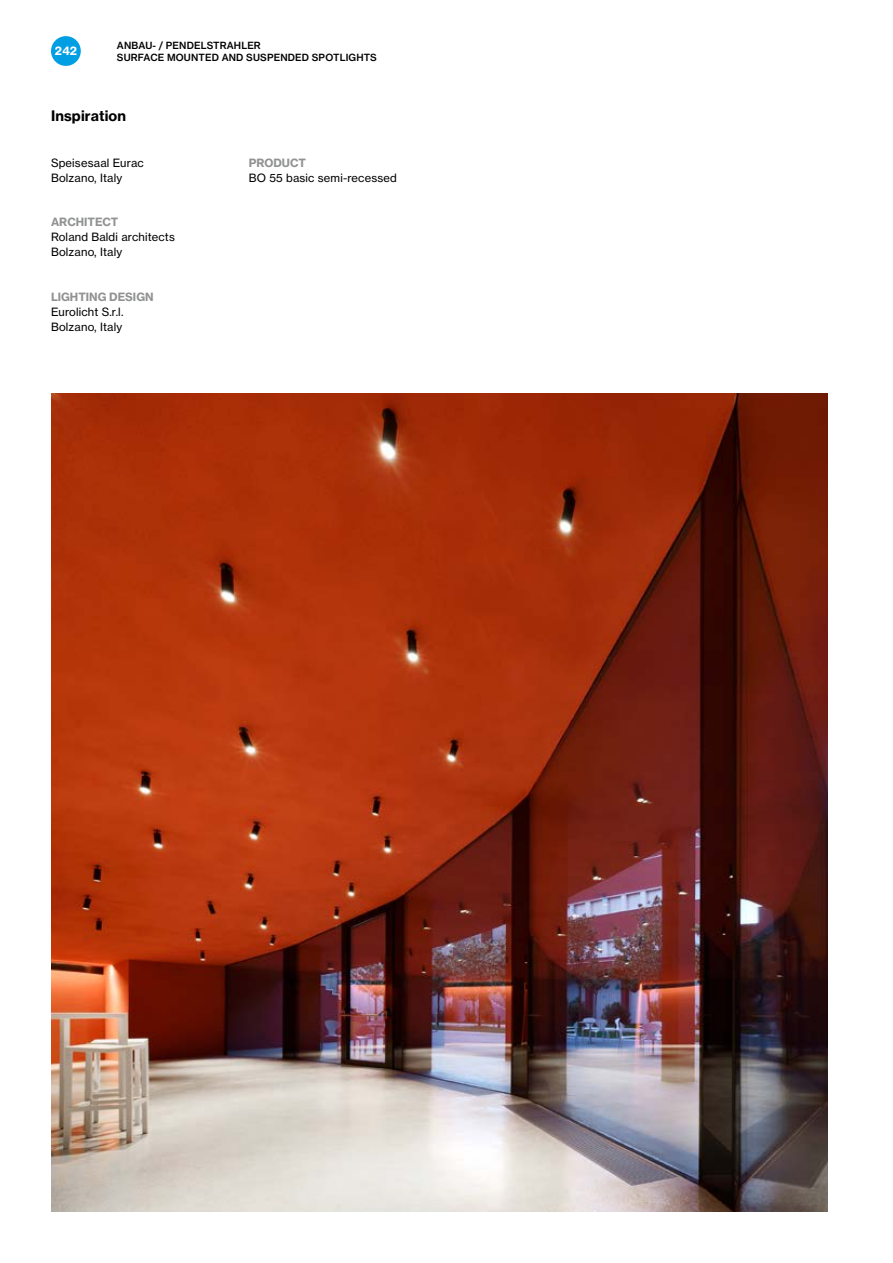
<style>
.page{position:relative;width:893px;height:1263px;background:#fff}
.page>*{position:absolute;margin:0;border:0;box-sizing:border-box;transform-origin:0 0}
.t1{font:14.25px "N Haas Grotesk TX Pro 75 Bd";letter-spacing:.01em;color:#000}
.t2{font:11.25px/15px "N Haas Grotesk TX Pro 55 Rg";letter-spacing:.015em;color:#000}
.t3{font:11.25px "N Haas Grotesk TX Pro 75 Bd";color:#919292}
.t4{font:11.25px "N Haas Grotesk TX Pro 75 Bd";color:#fff}
.t5{font:9.75px/12px "N Haas Grotesk TX Pro 65 Md";letter-spacing:.015em;color:#000}
</style>
<div class="page">
<img style="left:51px;top:393px;width:776px;height:819px">
<div style="left:51px;top:36px;width:30px;height:30px;background:#009ee3;border-radius:50%"></div>
<p class="t4" style="left:55px;top:44px;width:24px">242</p>
<p class="t5" style="left:117px;top:39px;width:261px">ANBAU- / PENDELSTRAHLER<br>SURFACE MOUNTED AND SUSPENDED SPOTLIGHTS</p>
<p class="t1" style="left:51px;top:107px;width:77px">Inspiration</p>
<p class="t2" style="left:51px;top:155px;width:94px">Speisesaal Eurac<br>Bolzano, Italy</p>
<p class="t3" style="left:51px;top:215px;width:69px">ARCHITECT</p>
<p class="t2" style="left:51px;top:230px;width:125px">Roland Baldi architects<br>Bolzano, Italy</p>
<p class="t3" style="left:51px;top:290px;width:104px">LIGHTING DESIGN</p>
<p class="t2" style="left:51px;top:304px;width:74px">Eurolicht S.r.l.<br>Bolzano, Italy</p>
<p class="t3" style="left:249px;top:156px;width:59px">PRODUCT</p>
<p class="t2" style="left:249px;top:170px;width:150px">BO 55 basic semi-recessed</p>
</div>
